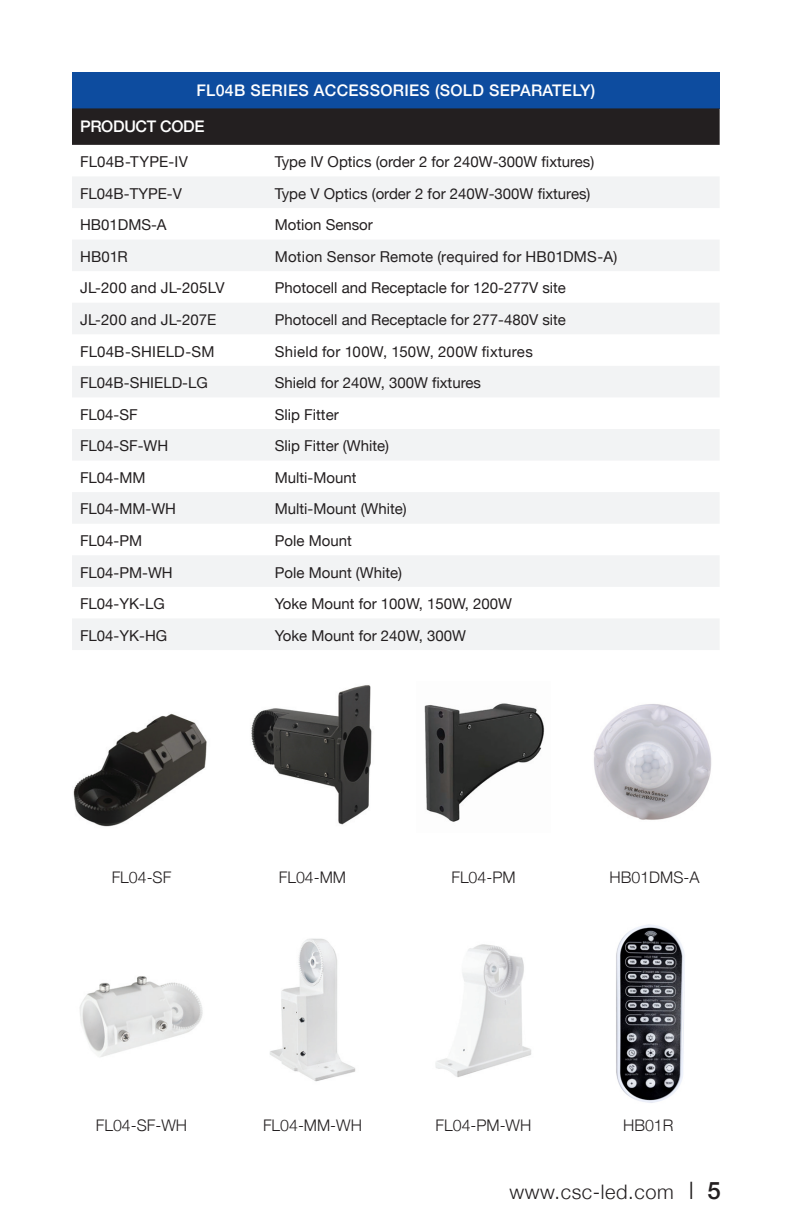
<style>
.page{position:relative;width:792px;height:1224px;background:#fff}
.page>*{position:absolute;margin:0;border:0;box-sizing:border-box;transform-origin:0 0}
.t1{font:300 20px "Helvetica Neue";letter-spacing:.03em;color:#231f20}
.t2{font:300 16px "Helvetica Neue";color:#231f20}
.t3{font:500 16px "Helvetica Neue";letter-spacing:.02em;color:#fff}
.t4{font:500 16px "Helvetica Neue";letter-spacing:-.02em;color:#fff}
.t5{font:15px "Helvetica Neue";color:#231f20}
.s1{font-size:24px}
.s2{font-weight:500;font-size:24px}
</style>
<div class="page">
<div style="left:72px;top:72px;width:648px;height:36px;background:#0d4c9f"></div>
<div style="left:72px;top:108px;width:648px;height:37px;background:#231f20"></div>
<svg style="left:72px;top:177px;width:647px;height:473px;fill:#f2f3f4"></svg>
<img style="left:73px;top:713px;width:134px;height:114px">
<img style="left:79px;top:976px;width:124px;height:81px">
<img style="left:251px;top:685px;width:121px;height:140px">
<img style="left:424px;top:703px;width:121px;height:119px">
<img style="left:270px;top:938px;width:86px;height:144px">
<img style="left:435px;top:944px;width:97px;height:133px">
<img style="left:594px;top:704px;width:118px;height:116px">
<img style="left:616px;top:924px;width:69px;height:179px">
<p class="t3" style="left:196px;top:77px;width:400px">FL04B SERIES ACCESSORIES (SOLD SEPARATELY)</p>
<p class="t4" style="left:80px;top:113px;width:126px">PRODUCT CODE</p>
<p class="t5" style="left:80px;top:151px;width:109px">FL04B-TYPE-IV</p>
<p class="t5" style="left:275px;top:151px;width:321px">Type IV Optics (order 2 for 240W-300W fixtures)</p>
<p class="t5" style="left:80px;top:183px;width:103px">FL04B-TYPE-V</p>
<p class="t5" style="left:275px;top:183px;width:317px">Type V Optics (order 2 for 240W-300W fixtures)</p>
<p class="t5" style="left:80px;top:214px;width:88px">HB01DMS-A</p>
<p class="t5" style="left:275px;top:214px;width:100px">Motion Sensor</p>
<p class="t5" style="left:80px;top:246px;width:49px">HB01R</p>
<p class="t5" style="left:275px;top:246px;width:344px">Motion Sensor Remote (required for HB01DMS-A)</p>
<p class="t5" style="left:80px;top:277px;width:146px">JL-200 and JL-205LV</p>
<p class="t5" style="left:275px;top:277px;width:293px">Photocell and Receptacle for 120-277V site</p>
<p class="t5" style="left:80px;top:309px;width:138px">JL-200 and JL-207E</p>
<p class="t5" style="left:275px;top:309px;width:293px">Photocell and Receptacle for 277-480V site</p>
<p class="t5" style="left:80px;top:340px;width:136px">FL04B-SHIELD-SM</p>
<p class="t5" style="left:275px;top:340px;width:260px">Shield for 100W, 150W, 200W fixtures</p>
<p class="t5" style="left:80px;top:372px;width:129px">FL04B-SHIELD-LG</p>
<p class="t5" style="left:275px;top:372px;width:208px">Shield for 240W, 300W fixtures</p>
<p class="t5" style="left:80px;top:404px;width:59px">FL04-SF</p>
<p class="t5" style="left:275px;top:404px;width:65px">Slip Fitter</p>
<p class="t5" style="left:80px;top:435px;width:90px">FL04-SF-WH</p>
<p class="t5" style="left:275px;top:435px;width:116px">Slip Fitter (White)</p>
<p class="t5" style="left:80px;top:467px;width:67px">FL04-MM</p>
<p class="t5" style="left:275px;top:467px;width:83px">Multi-Mount</p>
<p class="t5" style="left:80px;top:498px;width:98px">FL04-MM-WH</p>
<p class="t5" style="left:275px;top:498px;width:133px">Multi-Mount (White)</p>
<p class="t5" style="left:80px;top:530px;width:64px">FL04-PM</p>
<p class="t5" style="left:275px;top:530px;width:78px">Pole Mount</p>
<p class="t5" style="left:80px;top:561px;width:94px">FL04-PM-WH</p>
<p class="t5" style="left:275px;top:561px;width:129px">Pole Mount (White)</p>
<p class="t5" style="left:80px;top:593px;width:86px">FL04-YK-LG</p>
<p class="t5" style="left:275px;top:593px;width:239px">Yoke Mount for 100W, 150W, 200W</p>
<p class="t5" style="left:80px;top:625px;width:89px">FL04-YK-HG</p>
<p class="t5" style="left:275px;top:625px;width:193px">Yoke Mount for 240W, 300W</p>
<p class="t2" style="left:112px;top:864px;width:61px">FL04-SF</p>
<p class="t2" style="left:279px;top:864px;width:69px">FL04-MM</p>
<p class="t2" style="left:451px;top:864px;width:66px">FL04-PM</p>
<p class="t2" style="left:610px;top:864px;width:91px">HB01DMS-A</p>
<p class="t2" style="left:96px;top:1113px;width:93px">FL04-SF-WH</p>
<p class="t2" style="left:263px;top:1113px;width:100px">FL04-MM-WH</p>
<p class="t2" style="left:436px;top:1113px;width:97px">FL04-PM-WH</p>
<p class="t2" style="left:623px;top:1113px;width:52px">HB01R</p>
<p class="t1" style="left:509px;top:1176px;width:213px">www.csc-led.com <span class="s1">l</span> <span class="s2">5</span></p>
</div>
